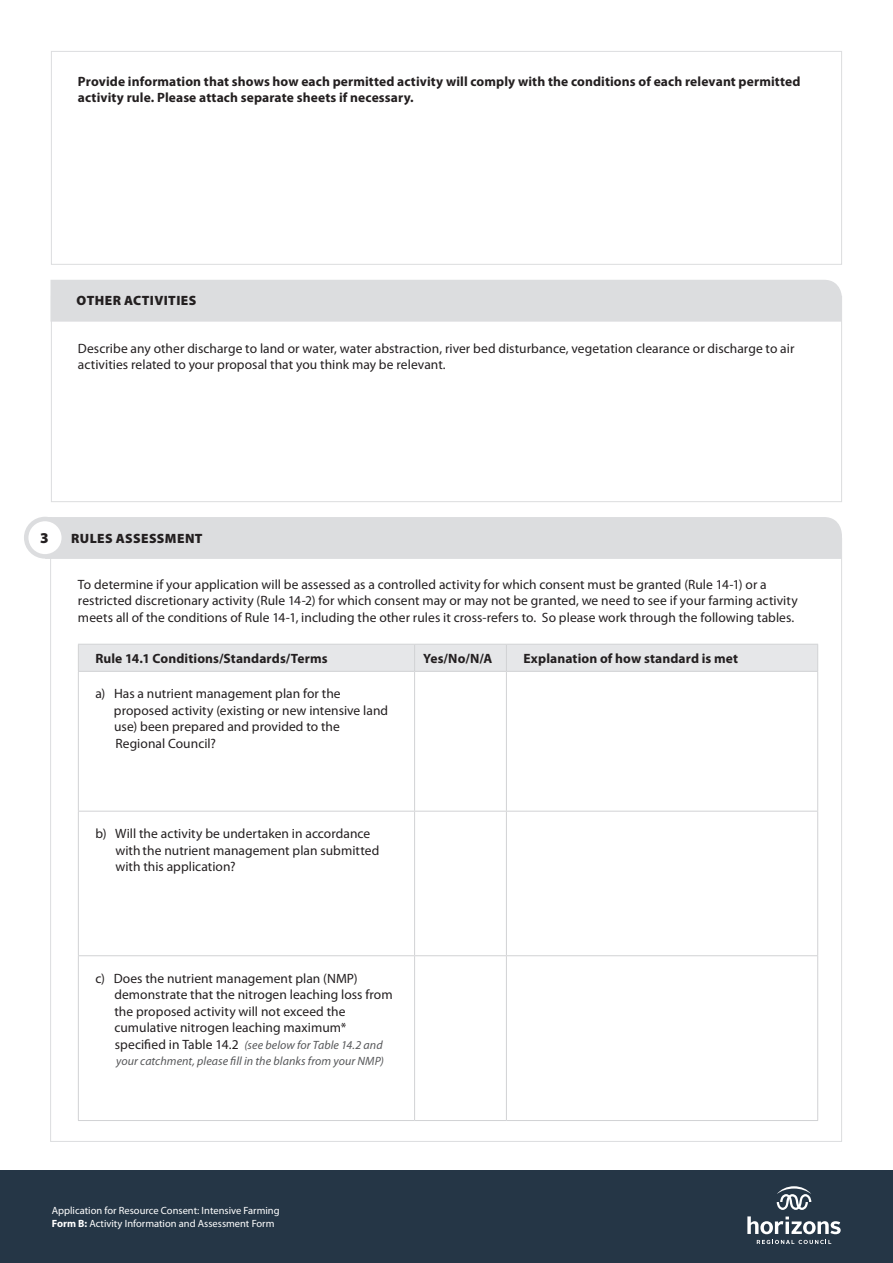
<style>
.page{position:relative;width:893px;height:1263px;background:#fff}
.page>*{position:absolute;margin:0;border:0;box-sizing:border-box;transform-origin:0 0}
.t1{font:900 15px "Myriad Pro";color:#231f20}
.Paragraph_Style_1{font:13.5px/16.5px "Myriad Pro";letter-spacing:.005em;color:#231f20}
.Paragraph_Style_1-2{font:700 13.5px/16.5px "Myriad Pro";letter-spacing:.01em;color:#231f20}
.t2{font:900 13.5px "Myriad Pro";letter-spacing:.03em;color:#231f20}
.Paragraph_Style_1-3{font:italic 12px/16.5px "Myriad Pro";letter-spacing:.005em;color:#57585a}
.t3{font:10.5px/13.5px "Myriad Pro";color:#fff}
.s1{font-style:normal;font-size:13.5px;color:#231f20}
.s2{font-weight:700}
</style>
<div class="page">
<div style="left:0;top:1170px;width:893px;height:93px;background:#253646"></div>
<svg style="left:757px;top:1240px;width:74px;height:4px"></svg>
<svg style="left:747px;top:1216px;width:94px;height:18px"></svg>
<svg style="left:777px;top:1186px;width:34px;height:24px"></svg>
<div style="left:51px;top:280px;width:791px;height:42px;background:#dcdddf"></div>
<div style="left:51px;top:51px;width:791px;height:214px;border:1px solid #dcdddf"></div>
<div style="left:50px;top:517px;width:792px;height:20px;background:#dcdddf"></div>
<svg style="left:50px;top:537px;width:792px;height:605px"></svg>
<div style="left:78px;top:644px;width:740px;height:27px;background:#e6e7e9"></div>
<hr style="left:78px;top:671px;width:337px;height:1px;background:#d1d2d4">
<hr style="left:78px;top:672px;width:1px;height:139px;background:#d1d2d4">
<hr style="left:415px;top:671px;width:91px;height:1px;background:#d1d2d4">
<hr style="left:414px;top:672px;width:1px;height:139px;background:#d1d2d4">
<hr style="left:506px;top:671px;width:312px;height:1px;background:#d1d2d4">
<hr style="left:506px;top:672px;width:1px;height:139px;background:#d1d2d4">
<hr style="left:817px;top:672px;width:1px;height:139px;background:#d1d2d4">
<hr style="left:78px;top:811px;width:337px;height:1px;background:#d1d2d4">
<hr style="left:78px;top:811px;width:1px;height:144px;background:#d1d2d4">
<hr style="left:415px;top:811px;width:91px;height:1px;background:#d1d2d4">
<hr style="left:414px;top:811px;width:1px;height:144px;background:#d1d2d4">
<hr style="left:506px;top:811px;width:312px;height:1px;background:#d1d2d4">
<hr style="left:506px;top:811px;width:1px;height:144px;background:#d1d2d4">
<hr style="left:817px;top:811px;width:1px;height:144px;background:#d1d2d4">
<hr style="left:78px;top:955px;width:337px;height:1px;background:#d1d2d4">
<hr style="left:78px;top:956px;width:1px;height:164px;background:#d1d2d4">
<hr style="left:415px;top:955px;width:91px;height:1px;background:#d1d2d4">
<hr style="left:414px;top:956px;width:1px;height:164px;background:#d1d2d4">
<hr style="left:506px;top:955px;width:312px;height:1px;background:#d1d2d4">
<hr style="left:506px;top:956px;width:1px;height:164px;background:#d1d2d4">
<hr style="left:817px;top:956px;width:1px;height:164px;background:#d1d2d4">
<hr style="left:78px;top:1120px;width:337px;height:1px;background:#d1d2d4">
<hr style="left:415px;top:1120px;width:91px;height:1px;background:#d1d2d4">
<hr style="left:506px;top:1120px;width:312px;height:1px;background:#d1d2d4">
<div style="left:26px;top:519px;width:38px;height:37px;background:#fff;border-radius:50%"></div>
<div style="left:24px;top:517px;width:42px;height:42px;border:4px solid #dcdddf;border-radius:50%"></div>
<p class="Paragraph_Style_1-2" style="left:78px;top:73px;width:724px">Provide information that shows how each permitted activity will comply with the conditions of each relevant permitted activity rule. Please attach separate sheets if necessary.</p>
<p class="t2" style="left:77px;top:292px;width:121px">OTHER ACTIVITIES</p>
<p class="Paragraph_Style_1" style="left:78px;top:340px;width:718px">Describe any other discharge to land or water, water abstraction, river bed disturbance, vegetation clearance or discharge to air activities related to your proposal that you think may be relevant.</p>
<p class="t1" style="left:40px;top:528px;width:10px">3</p>
<p class="t2" style="left:71px;top:529px;width:133px">RULES ASSESSMENT</p>
<p class="Paragraph_Style_1" style="left:78px;top:575px;width:721px">To determine if your application will be assessed as a controlled activity for which consent must be granted (Rule 14-1) or a restricted discretionary activity (Rule 14-2) for which consent may or may not be granted, we need to see if your farming activity meets all of the conditions of Rule 14-1, including the other rules it cross-refers to. So please work through the following tables.</p>
<p class="Paragraph_Style_1-2" style="left:95px;top:650px;width:234px">Rule 14.1 Conditions/Standards/Terms</p>
<p class="Paragraph_Style_1-2" style="left:423px;top:650px;width:71px">Yes/No/N/A</p>
<p class="Paragraph_Style_1-2" style="left:523px;top:650px;width:216px">Explanation of how standard is met</p>
<p class="Paragraph_Style_1" style="left:114px;top:685px;width:276px;text-indent:-19px">a) Has a nutrient management plan for the proposed activity (existing or new intensive land use) been prepared and provided to the Regional Council?</p>
<p class="Paragraph_Style_1" style="left:115px;top:825px;width:265px;text-indent:-20px">b) Will the activity be undertaken in accordance with the nutrient management plan submitted with this application?</p>
<p class="Paragraph_Style_1" style="left:114px;top:970px;width:280px;text-indent:-19px">c) Does the nutrient management plan (NMP) demonstrate that the nitrogen leaching loss from the proposed activity will not exceed the cumulative nitrogen leaching maximum*</p>
<p class="Paragraph_Style_1-3" style="left:115px;top:1036px;width:271px"><span class="s1">specified in Table 14.2</span> (see below for Table 14.2 and your catchment, please fill in the blanks from your NMP)</p>
<p class="t3" style="left:52px;top:1203px;width:229px">Application for Resource Consent: Intensive Farming<br><span class="s2">Form B:</span> Activity Information and Assessment Form</p>
</div>
